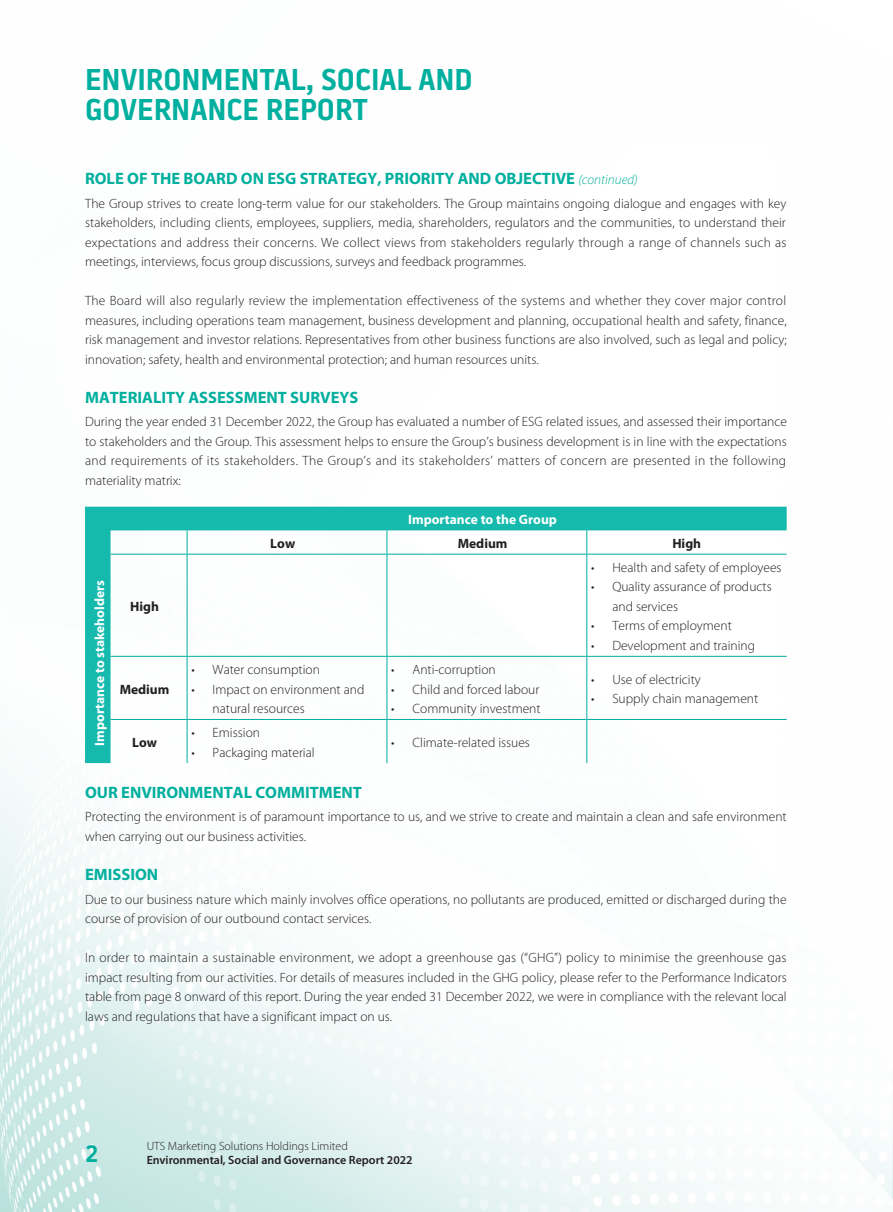
<style>
.page{position:relative;width:893px;height:1212px;background:#fff}
.page>*{position:absolute;margin:0;border:0;box-sizing:border-box;transform-origin:0 0}
.t1{font:700 30px "Battersea";color:#00af9e}
.t2{font:700 24px "Battersea";color:#00af9e}
._01_H1{font:700 16.5px "Myriad Pro";color:#00af9e}
._00_txt{font:300 13.5px/19.5px "Myriad Pro";color:#231f20;text-align:justify}
._50_Table_txt{font:300 13.5px/19.5px "Myriad Pro";color:#231f20}
._50_Table_txt-2{font:700 13.5px "Myriad Pro";color:#fff}
._50_Table_txt-3{font:700 13.5px "Myriad Pro";color:#231f20}
.t3{font:600 12px "Myriad Pro";color:#231f20}
.t4{font:300 12px "Myriad Pro";color:#231f20}
.s1{font-weight:300;font-style:italic;font-size:13.5px}
</style>
<div class="page">
<img style="left:0;top:506px;width:893px;height:706px">
<svg style="left:85px;top:507px;width:702px;height:256px"></svg>
<svg style="left:187px;top:530px;width:1px;height:24px"></svg>
<svg style="left:387px;top:530px;width:1px;height:24px"></svg>
<svg style="left:586px;top:530px;width:1px;height:24px"></svg>
<hr style="left:111px;top:554px;width:76px;height:1px;background:#00af9e">
<hr style="left:187px;top:554px;width:1px;height:102px;background:#00af9e">
<hr style="left:187px;top:554px;width:200px;height:1px;background:#00af9e">
<hr style="left:387px;top:554px;width:1px;height:102px;background:#00af9e">
<hr style="left:387px;top:554px;width:200px;height:1px;background:#00af9e">
<hr style="left:586px;top:554px;width:1px;height:102px;background:#00af9e">
<hr style="left:587px;top:554px;width:200px;height:1px;background:#00af9e">
<hr style="left:111px;top:656px;width:76px;height:1px;background:#00af9e">
<hr style="left:187px;top:657px;width:1px;height:62px;background:#00af9e">
<hr style="left:187px;top:656px;width:200px;height:1px;background:#00af9e">
<hr style="left:387px;top:657px;width:1px;height:62px;background:#00af9e">
<hr style="left:387px;top:656px;width:200px;height:1px;background:#00af9e">
<hr style="left:586px;top:657px;width:1px;height:62px;background:#00af9e">
<hr style="left:587px;top:656px;width:200px;height:1px;background:#00af9e">
<hr style="left:111px;top:719px;width:76px;height:1px;background:#00af9e">
<hr style="left:187px;top:720px;width:1px;height:43px;background:#00af9e">
<hr style="left:187px;top:719px;width:200px;height:1px;background:#00af9e">
<hr style="left:387px;top:720px;width:1px;height:43px;background:#00af9e">
<hr style="left:387px;top:719px;width:200px;height:1px;background:#00af9e">
<hr style="left:586px;top:720px;width:1px;height:43px;background:#00af9e">
<hr style="left:587px;top:719px;width:200px;height:1px;background:#00af9e">
<p class="t1" style="left:85px;top:61px;width:389px">ENVIRONMENTAL, SOCIAL AND</p>
<p class="t1" style="left:85px;top:91px;width:285px">GOVERNANCE REPORT</p>
<p class="_01_H1" style="left:85px;top:168px;width:554px">ROLE OF THE BOARD ON ESG STRATEGY, PRIORITY AND OBJECTIVE <span class="s1">(continued)</span></p>
<p class="_00_txt" style="left:85px;top:193px;width:703px">The Group strives to create long-term value for our stakeholders. The Group maintains ongoing dialogue and engages with key stakeholders, including clients, employees, suppliers, media, shareholders, regulators and the communities, to understand their expectations and address their concerns. We collect views from stakeholders regularly through a range of channels such as meetings, interviews, focus group discussions, surveys and feedback programmes.</p>
<p class="_00_txt" style="left:85px;top:291px;width:703px">The Board will also regularly review the implementation effectiveness of the systems and whether they cover major control measures, including operations team management, business development and planning, occupational health and safety, finance, risk management and investor relations. Representatives from other business functions are also involved, such as legal and policy; innovation; safety, health and environmental protection; and human resources units.</p>
<p class="_01_H1" style="left:85px;top:386px;width:275px">MATERIALITY ASSESSMENT SURVEYS</p>
<p class="_00_txt" style="left:85px;top:412px;width:703px">During the year ended 31 December 2022, the Group has evaluated a number of ESG related issues, and assessed their importance to stakeholders and the Group. This assessment helps to ensure the Group’s business development is in line with the expectations and requirements of its stakeholders. The Group’s and its stakeholders’ matters of concern are presented in the following materiality matrix:</p>
<p class="_50_Table_txt-2" style="left:408px;top:511px;width:150px">Importance to the Group</p>
<p class="_50_Table_txt-3" style="left:270px;top:534px;width:26px">Low</p>
<p class="_50_Table_txt-3" style="left:458px;top:534px;width:51px">Medium</p>
<p class="_50_Table_txt-3" style="left:672px;top:534px;width:30px">High</p>
<p class="_50_Table_txt-2" style="left:91px;top:746px;width:167px;rotate:-90deg">Importance to stakeholders</p>
<p class="_50_Table_txt" style="left:591px;top:557px;width:192px">• Health and safety of employees</p>
<p class="_50_Table_txt" style="left:612px;top:577px;width:161px;text-indent:-21px">• Quality assurance of products and services</p>
<p class="_50_Table_txt" style="left:591px;top:616px;width:142px">• Terms of employment</p>
<p class="_50_Table_txt" style="left:591px;top:635px;width:166px">• Development and training</p>
<p class="_50_Table_txt-3" style="left:130px;top:597px;width:30px">High</p>
<p class="_50_Table_txt" style="left:191px;top:660px;width:130px">• Water consumption</p>
<p class="_50_Table_txt" style="left:213px;top:679px;width:153px;text-indent:-21px">• Impact on environment and natural resources</p>
<p class="_50_Table_txt" style="left:391px;top:660px;width:106px">• Anti-corruption</p>
<p class="_50_Table_txt" style="left:391px;top:679px;width:150px">• Child and forced labour</p>
<p class="_50_Table_txt" style="left:391px;top:699px;width:151px">• Community investment</p>
<p class="_50_Table_txt" style="left:591px;top:669px;width:111px">• Use of electricity</p>
<p class="_50_Table_txt" style="left:591px;top:689px;width:169px">• Supply chain management</p>
<p class="_50_Table_txt-3" style="left:120px;top:680px;width:51px">Medium</p>
<p class="_50_Table_txt" style="left:191px;top:723px;width:70px">• Emission</p>
<p class="_50_Table_txt" style="left:191px;top:742px;width:125px">• Packaging material</p>
<p class="_50_Table_txt" style="left:391px;top:732px;width:140px">• Climate-related issues</p>
<p class="_50_Table_txt-3" style="left:132px;top:733px;width:26px">Low</p>
<p class="_01_H1" style="left:85px;top:781px;width:278px">OUR ENVIRONMENTAL COMMITMENT</p>
<p class="_00_txt" style="left:85px;top:807px;width:703px">Protecting the environment is of paramount importance to us, and we strive to create and maintain a clean and safe environment when carrying out our business activities.</p>
<p class="_01_H1" style="left:85px;top:864px;width:75px">EMISSION</p>
<p class="_00_txt" style="left:85px;top:889px;width:703px">Due to our business nature which mainly involves office operations, no pollutants are produced, emitted or discharged during the course of provision of our outbound contact services.</p>
<p class="_00_txt" style="left:85px;top:948px;width:703px">In order to maintain a sustainable environment, we adopt a greenhouse gas (“GHG”) policy to minimise the greenhouse gas impact resulting from our activities. For details of measures included in the GHG policy, please refer to the Performance Indicators table from page 8 onward of this report. During the year ended 31 December 2022, we were in compliance with the relevant local laws and regulations that have a significant impact on us.</p>
<p class="t2" style="left:85px;top:1139px;width:15px">2</p>
<p class="t4" style="left:147px;top:1139px;width:203px">UTS Marketing Solutions Holdings Limited</p>
<p class="t3" style="left:147px;top:1152px;width:267px">Environmental, Social and Governance Report 2022</p>
</div>
